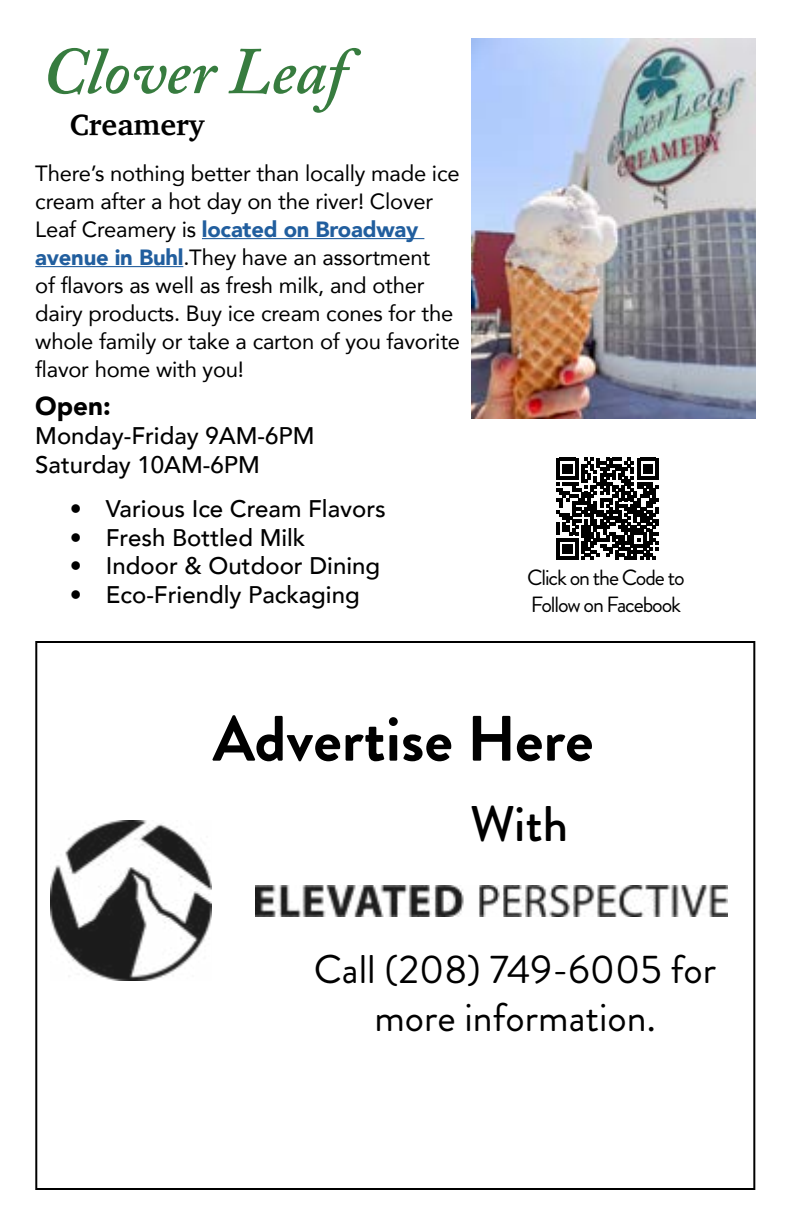
<style>
.page{position:relative;width:792px;height:1224px;background:#fff}
.page>*{position:absolute;margin:0;border:0;box-sizing:border-box;transform-origin:0 0}
.t1{font:italic 600 66px "Adobe Caslon Pro";color:#377c3f}
.t2{font:700 64px "Brandon Grotesque";color:#000}
.t3{font:500 50px "Brandon Grotesque";color:#000}
.t4{font:40px/48px "Brandon Grotesque";color:#000;text-align:center}
.t5{font:700 30px "Charter";color:#000}
.t6{font:900 26px "Avenir";color:#000}
.t7{font:500 24px/28.8px "Avenir";color:#000}
.t8{font:22px/28px "Avenir";letter-spacing:-.01em;color:#000}
.t9{font:22px/26.4px "Brandon Grotesque";letter-spacing:-.05em;color:#000}
.s1{font-weight:900;color:#215e9e}
</style>
<div class="page">
<img style="left:256px;top:886px;width:472px;height:31px">
<img style="left:51px;top:820px;width:161px;height:161px">
<hr style="left:202px;top:238px;width:222px;height:1px;background:#215e9e">
<hr style="left:35px;top:266px;width:148px;height:1px;background:#215e9e">
<svg style="left:557px;top:458px;width:102px;height:102px"></svg>
<img style="left:472px;top:39px;width:283px;height:379px">
<h1 class="t1" style="left:42px;top:32px;width:305px">Clover Leaf</h1>
<h3 class="t5" style="left:70px;top:98px;width:136px">Creamery</h3>
<p class="t8" style="left:35px;top:159px;width:426px">There’s nothing better than locally made ice cream after a hot day on the river! Clover Leaf Creamery is <span class="s1">located on Broadway avenue in Buhl</span>.They have an assortment<br>of flavors as well as fresh milk, and other dairy products. Buy ice cream cones for the whole family or take a carton of you favorite flavor home with you!</p>
<p class="t6" style="left:35px;top:384px;width:77px">Open:</p>
<p class="t7" style="left:35px;top:420px;width:281px">Monday-Friday 9AM-6PM<br>Saturday 10AM-6PM</p>
<p class="t7" style="left:70px;top:493px;width:318px">• Various Ice Cream Flavors</p>
<p class="t7" style="left:70px;top:522px;width:237px">• Fresh Bottled Milk</p>
<p class="t7" style="left:70px;top:550px;width:312px">• Indoor &amp; Outdoor Dining</p>
<p class="t7" style="left:70px;top:579px;width:291px">• Eco-Friendly Packaging</p>
<p class="t9" style="left:527px;top:565px;width:159px">Click on the Code to<br>Follow on Facebook</p>
<h2 class="t2" style="left:213px;top:694px;width:382px">Advertise Here</h2>
<h3 class="t3" style="left:470px;top:789px;width:100px">With</h3>
<h3 class="t4" style="left:314px;top:945px;width:404px">Call (208) 749-6005 for more information.</h3>
</div>
